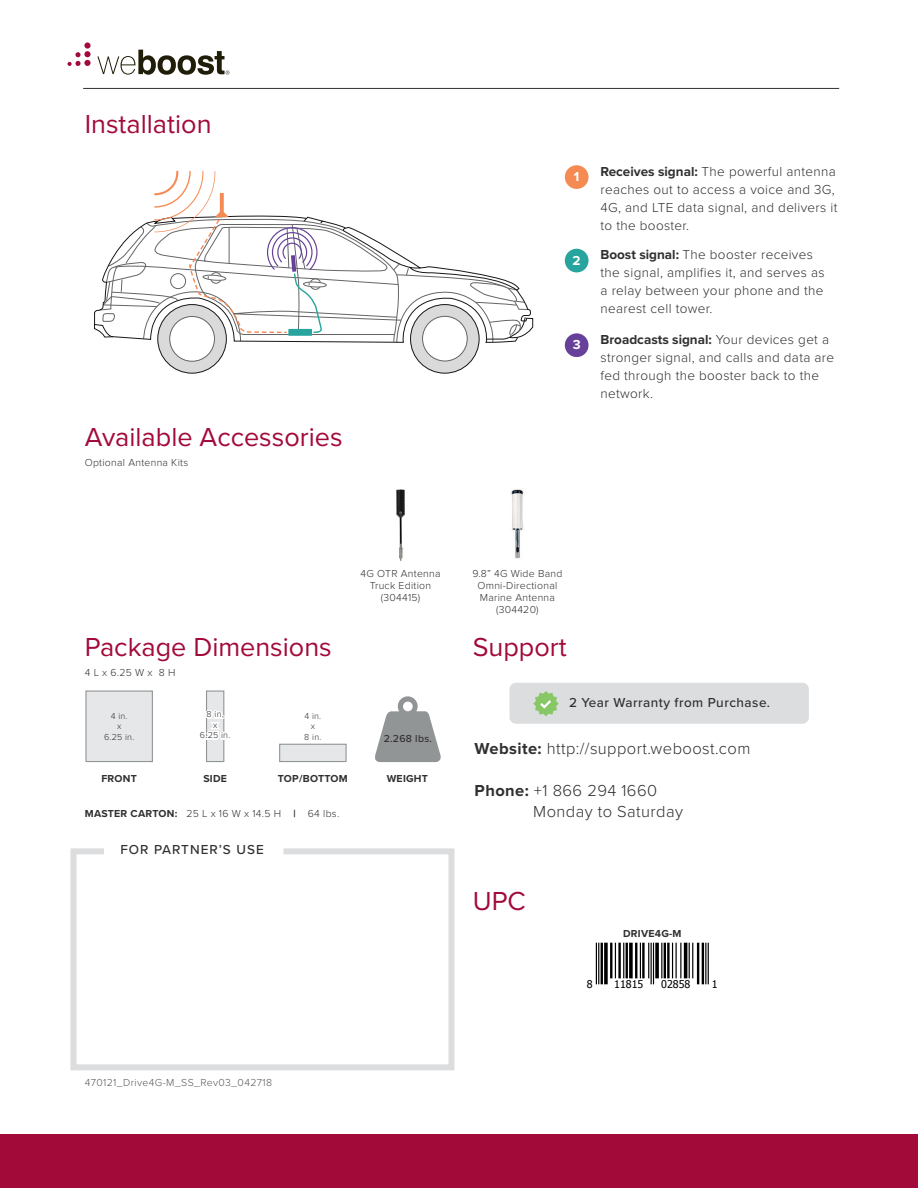
<style>
.page{position:relative;width:918px;height:1188px;background:#fff}
.page>*{position:absolute;margin:0;border:0;box-sizing:border-box;transform-origin:0 0}
.t1{font:27px "Proxima Nova";color:#a20a3a}
.t2{font:300 16.5px "Proxima Nova";letter-spacing:.025em;color:#312f30}
.t3{font:300 13.5px/18px "Proxima Nova";letter-spacing:.025em;color:#312f30}
.t4{font:500 13.5px "Proxima Nova";letter-spacing:.035em;color:#312f30}
.t5{font:500 13.5px "Proxima Nova";letter-spacing:.075em;color:#312f30}
.t6{font:700 13.5px "Proxima Nova";color:#fff}
.t7{font:10.65px "Tahoma";color:#000}
.t8{font:300 10.5px/12px "Proxima Nova";letter-spacing:.025em;color:#312f30;text-align:center}
.t9{font:700 10.5px "Proxima Nova";letter-spacing:.025em;color:#312f30}
.t10{font:300 10.5px "Proxima Nova";letter-spacing:.035em;color:#57585a}
.t11{font:500 10.5px "Proxima Nova";letter-spacing:.025em;color:#312f30}
.t12{font:300 9px "Proxima Nova";letter-spacing:.025em;color:#312f30}
.s1{font-weight:700}
</style>
<div class="page">
<hr style="left:83px;top:88px;width:756px;height:1px;background:#312f30">
<div style="left:0;top:1134px;width:918px;height:54px;background:#a20a3a"></div>
<svg style="left:97px;top:50px;width:133px;height:25px"></svg>
<svg style="left:68px;top:52px;width:13px;height:14px"></svg>
<div style="left:84px;top:51px;width:7px;height:6px;background:#a20a3a;border-radius:50%"></div>
<svg style="left:84px;top:42px;width:7px;height:7px"></svg>
<div style="left:84px;top:60px;width:7px;height:6px;background:#a20a3a;border-radius:50%"></div>
<svg style="left:375px;top:696px;width:66px;height:66px"></svg>
<svg style="left:70px;top:848px;width:385px;height:223px"></svg>
<div style="left:510px;top:683px;width:299px;height:41px;background:#dcdddf;border-radius:6px"></div>
<svg style="left:533px;top:691px;width:26px;height:25px"></svg>
<div style="left:85px;top:690px;width:68px;height:72px;background:#e6e7e9;border:1px solid #929595"></div>
<div style="left:206px;top:690px;width:18px;height:72px;background:#e6e7e9;border:1px solid #929595"></div>
<div style="left:279px;top:744px;width:68px;height:18px;background:#e6e7e9;border:1px solid #929595"></div>
<svg style="left:206px;top:708px;width:19px;height:38px"></svg>
<svg style="left:94px;top:171px;width:440px;height:203px"></svg>
<div style="left:565px;top:165px;width:24px;height:24px;background:#f68a53;border-radius:50%"></div>
<div style="left:565px;top:333px;width:24px;height:24px;background:#674099;border-radius:50%"></div>
<div style="left:565px;top:249px;width:24px;height:23px;background:#26a49d;border-radius:50%"></div>
<svg style="left:595px;top:943px;width:114px;height:42px"></svg>
<hr style="left:598px;top:943px;width:1px;height:41px;background:#000">
<hr style="left:596px;top:943px;width:1px;height:41px;background:#000">
<hr style="left:601px;top:943px;width:2px;height:41px;background:#000">
<svg style="left:604px;top:943px;width:4px;height:41px"></svg>
<hr style="left:610px;top:943px;width:2px;height:35px;background:#000">
<hr style="left:615px;top:943px;width:1px;height:35px;background:#000">
<hr style="left:618px;top:943px;width:3px;height:35px;background:#000">
<hr style="left:623px;top:943px;width:1px;height:35px;background:#000">
<hr style="left:626px;top:943px;width:2px;height:35px;background:#000">
<svg style="left:629px;top:943px;width:4px;height:35px"></svg>
<hr style="left:635px;top:943px;width:2px;height:35px;background:#000">
<hr style="left:640px;top:943px;width:1px;height:35px;background:#000">
<hr style="left:642px;top:943px;width:3px;height:35px;background:#000">
<hr style="left:653px;top:943px;width:1px;height:41px;background:#000">
<hr style="left:651px;top:943px;width:1px;height:41px;background:#000">
<hr style="left:648px;top:943px;width:1px;height:35px;background:#000">
<svg style="left:655px;top:943px;width:4px;height:35px"></svg>
<hr style="left:661px;top:943px;width:1px;height:35px;background:#000">
<hr style="left:667px;top:943px;width:3px;height:35px;background:#000">
<hr style="left:664px;top:943px;width:2px;height:35px;background:#000">
<hr style="left:680px;top:943px;width:1px;height:35px;background:#000">
<hr style="left:676px;top:943px;width:1px;height:35px;background:#000">
<hr style="left:672px;top:943px;width:1px;height:35px;background:#000">
<hr style="left:684px;top:943px;width:3px;height:35px;background:#000">
<hr style="left:692px;top:943px;width:1px;height:35px;background:#000">
<hr style="left:689px;top:943px;width:1px;height:35px;background:#000">
<hr style="left:702px;top:943px;width:2px;height:41px;background:#000">
<hr style="left:697px;top:943px;width:2px;height:41px;background:#000">
<hr style="left:708px;top:943px;width:1px;height:41px;background:#000">
<hr style="left:705px;top:943px;width:1px;height:41px;background:#000">
<img style="left:511px;top:489px;width:13px;height:70px">
<img style="left:396px;top:490px;width:9px;height:70px">
<p class="t1" style="left:85px;top:107px;width:128px">Installation</p>
<p class="t1" style="left:85px;top:421px;width:259px">Available Accessories</p>
<p class="t8" style="left:85px;top:457px;width:105px">Optional Antenna Kits</p>
<p class="t6" style="left:574px;top:169px;width:7px">1</p>
<p class="t6" style="left:573px;top:252px;width:10px">2</p>
<p class="t6" style="left:573px;top:337px;width:9px">3</p>
<p class="t3" style="left:600px;top:163px;width:239px"><span class="s1">Receives signal:</span> The powerful antenna reaches out to access a voice and 3G,<br>4G, and LTE data signal, and delivers it to the booster.</p>
<p class="t3" style="left:600px;top:246px;width:226px"><span class="s1">Boost signal:</span> The booster receives the signal, amplifies it, and serves as a relay between your phone and the nearest cell tower.</p>
<p class="t3" style="left:600px;top:331px;width:235px"><span class="s1">Broadcasts signal:</span> Your devices get a stronger signal, and calls and data are fed through the booster back to the network.</p>
<p class="t8" style="left:361px;top:567px;width:81px">4G OTR Antenna<br>Truck Edition</p>
<p class="t8" style="left:381px;top:591px;width:41px">(304415)</p>
<p class="t8" style="left:472px;top:567px;width:92px">9.8” 4G Wide Band<br>Omni-Directional<br>Marine Antenna</p>
<p class="t8" style="left:496px;top:603px;width:44px">(304420)</p>
<p class="t1" style="left:85px;top:631px;width:249px">Package Dimensions</p>
<p class="t1" style="left:473px;top:631px;width:95px">Support</p>
<p class="t8" style="left:85px;top:667px;width:92px">4 L x 6.25 W x 8 H</p>
<p class="t12" style="left:111px;top:711px;width:18px">4 in.</p>
<p class="t12" style="left:117px;top:721px;width:6px">x</p>
<p class="t12" style="left:104px;top:732px;width:32px">6.25 in.</p>
<p class="t12" style="left:207px;top:709px;width:19px">8 in.</p>
<p class="t12" style="left:213px;top:720px;width:6px">x</p>
<p class="t12" style="left:200px;top:730px;width:32px">6.25 in.</p>
<p class="t12" style="left:304px;top:711px;width:18px">4 in.</p>
<p class="t12" style="left:311px;top:721px;width:6px">x</p>
<p class="t12" style="left:304px;top:732px;width:19px">8 in.</p>
<p class="t11" style="left:384px;top:732px;width:50px">2.268 lbs.</p>
<p class="t9" style="left:101px;top:773px;width:37px">FRONT</p>
<p class="t9" style="left:203px;top:773px;width:25px">SIDE</p>
<p class="t9" style="left:278px;top:773px;width:71px">TOP/BOTTOM</p>
<p class="t9" style="left:387px;top:773px;width:43px">WEIGHT</p>
<p class="t8" style="left:85px;top:808px;width:256px"><span class="s1">MASTER CARTON:</span> 25 L x 16 W x 14.5 H <span class="s1">|</span> 64 lbs.</p>
<p class="t5" style="left:120px;top:842px;width:145px">FOR PARTNER’S USE</p>
<p class="t10" style="left:85px;top:1077px;width:189px">470121_Drive4G-M_SS_Rev03_042718</p>
<p class="t4" style="left:569px;top:695px;width:203px">2 Year Warranty from Purchase.</p>
<p class="t2" style="left:475px;top:739px;width:277px"><span class="s1">Website:</span> http://support.weboost.com</p>
<p class="t2" style="left:475px;top:781px;width:184px"><span class="s1">Phone:</span> +1 866 294 1660</p>
<p class="t2" style="left:533px;top:802px;width:151px">Monday to Saturday</p>
<p class="t1" style="left:473px;top:885px;width:55px">UPC</p>
<p class="t9" style="left:623px;top:927px;width:60px">DRIVE4G-M</p>
<p class="t7" style="left:587px;top:977px;width:7px">8</p>
<p class="t7" style="left:614px;top:977px;width:31px">11815</p>
<p class="t7" style="left:661px;top:977px;width:31px">02858</p>
<p class="t7" style="left:712px;top:977px;width:7px">1</p>
</div>
